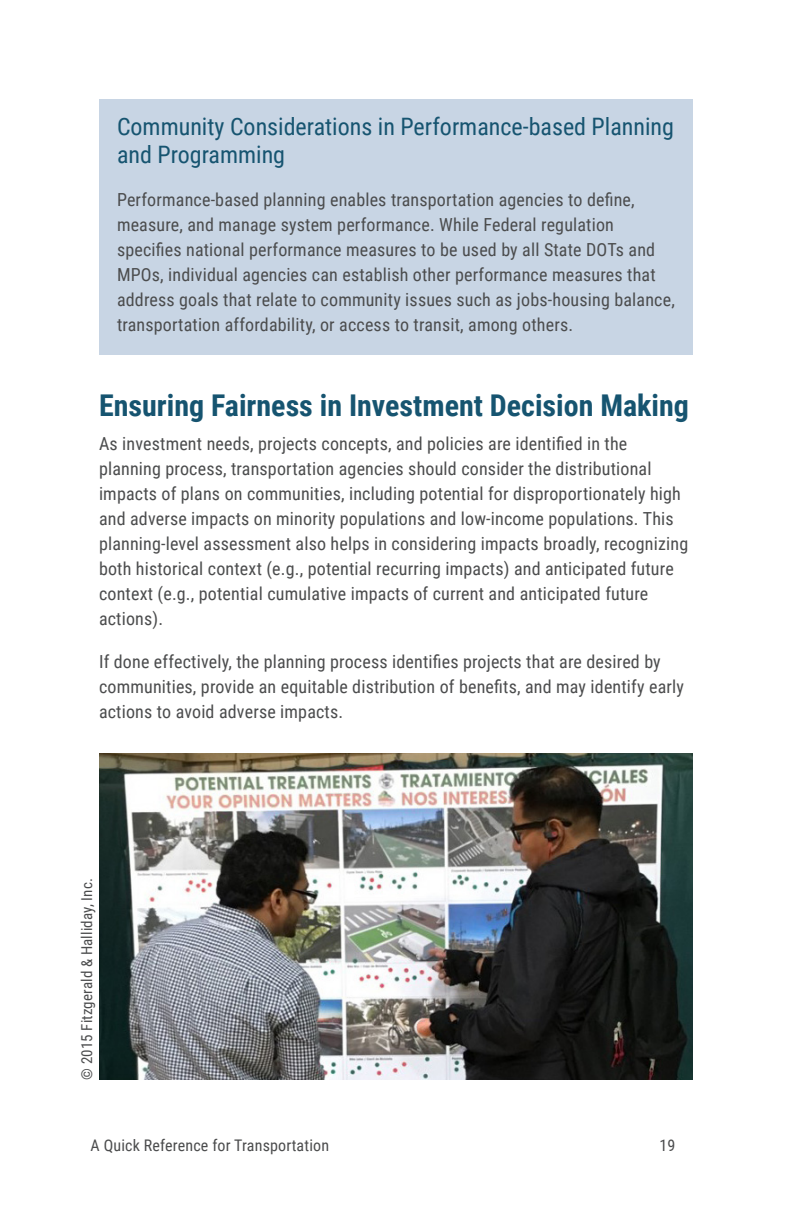
<style>
.page{position:relative;width:792px;height:1224px;background:#fff}
.page>*{position:absolute;margin:0;border:0;box-sizing:border-box;transform-origin:0 0}
.t1{font:700 30px "Roboto Condensed";color:#165470}
.subheader{font:24px/28px "Roboto Condensed";color:#165470}
.Body{font:18px/25px "Roboto Condensed";letter-spacing:.01em;color:#4b4c4d}
.t2{font:16px "Roboto Condensed";letter-spacing:.01em;color:#4b4c4d}
.Body-2{font:15px "Roboto Condensed";letter-spacing:.01em;color:#4b4c4d}
</style>
<div class="page">
<div style="left:99px;top:99px;width:594px;height:255px;background:#c8d5e4"></div>
<img style="left:99px;top:753px;width:594px;height:327px">
<p class="subheader" style="left:117px;top:112px;width:559px">Community Considerations in Performance-based Planning and Programming</p>
<p class="Body" style="left:117px;top:186px;width:559px">Performance-based planning enables transportation agencies to define, measure, and manage system performance. While Federal regulation specifies national performance measures to be used by all State DOTs and MPOs, individual agencies can establish other performance measures that address goals that relate to community issues such as jobs-housing balance, transportation affordability, or access to transit, among others.</p>
<p class="t1" style="left:99px;top:384px;width:592px">Ensuring Fairness in Investment Decision Making</p>
<p class="Body" style="left:99px;top:430px;width:591px">As investment needs, projects concepts, and policies are identified in the planning process, transportation agencies should consider the distributional impacts of plans on communities, including potential for disproportionately high and adverse impacts on minority populations and low-income populations. This planning-level assessment also helps in considering impacts broadly, recognizing both historical context (e.g., potential recurring impacts) and anticipated future context (e.g., potential cumulative impacts of current and anticipated future actions).</p>
<p class="Body" style="left:99px;top:648px;width:587px">If done effectively, the planning process identifies projects that are desired by communities, provide an equitable distribution of benefits, and may identify early actions to avoid adverse impacts.</p>
<p class="Body-2" style="left:76px;top:1080px;width:203px;rotate:-90deg">© 2015 Fitzgerald &amp; Halliday, Inc.</p>
<p class="t2" style="left:90px;top:1134px;width:240px">A Quick Reference for Transportation</p>
<p class="t2" style="left:659px;top:1134px;width:17px">19</p>
</div>
